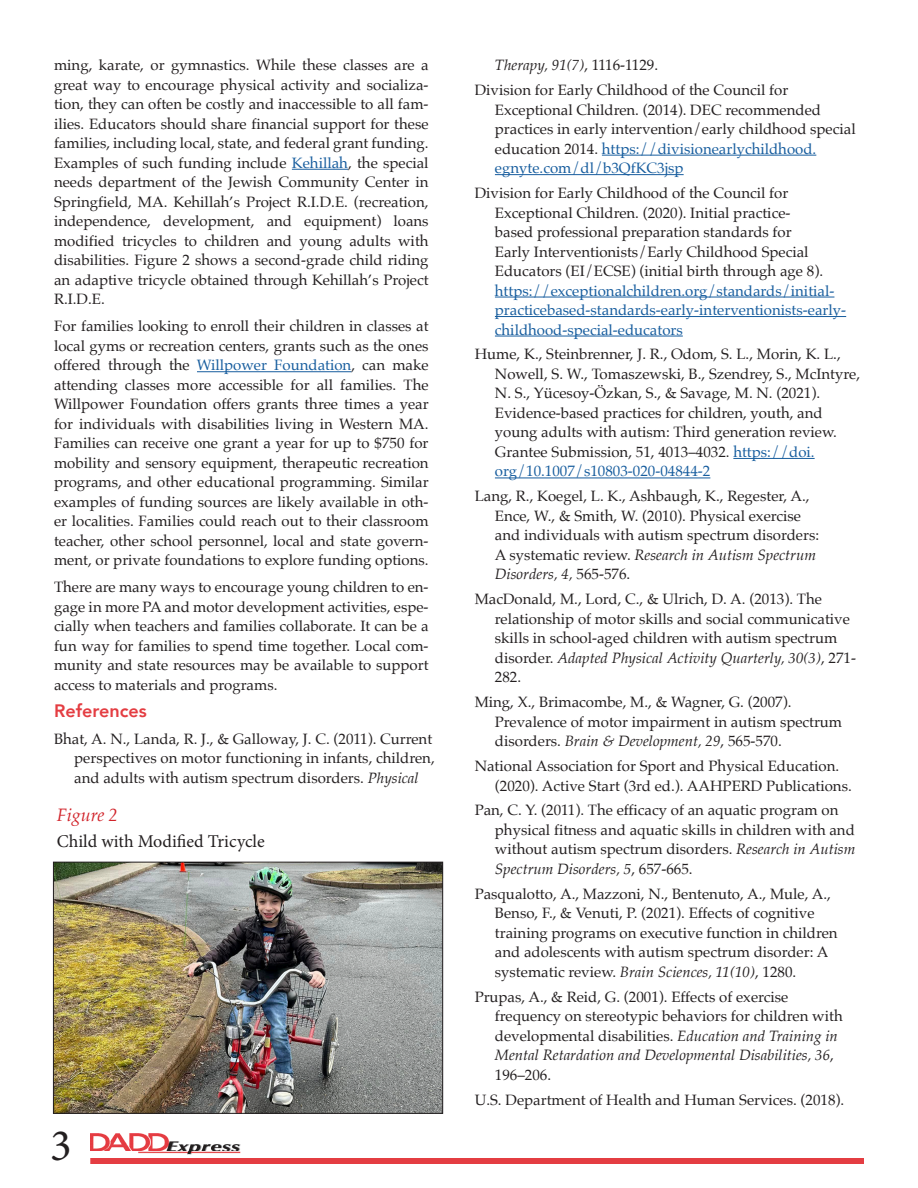
<style>
.page{position:relative;width:918px;height:1188px;background:#fff}
.page>*{position:absolute;margin:0;border:0;box-sizing:border-box;transform-origin:0 0}
.t1{font:45px "Minion Pro";color:#231f20}
.t2{font:18px "Minion Pro";color:#231f20}
.t3{font:800 18px "Avenir";color:#e43d42}
.t4{font:italic 18px "Palatino";color:#d1232a}
.references{font:15px/19.5px "Palatino";color:#231f20}
.body_text{font:15px/19.5px "Palatino";color:#231f20;text-align:justify}
.references-2{font:italic 15px "Palatino";color:#231f20}
.s1{color:#175d9e}
.s2{font-style:italic}
.s3{font-style:normal}
</style>
<div class="page">
<div style="left:90px;top:1158px;width:774px;height:6px;background:#e43d42"></div>
<img style="left:90px;top:1134px;width:150px;height:21px">
<img style="left:55px;top:864px;width:386px;height:248px">
<div style="left:53px;top:862px;width:390px;height:252px;border:1px solid #231f20"></div>
<hr style="left:292px;top:169px;width:56px;height:1px;background:#175d9e">
<hr style="left:197px;top:371px;width:154px;height:1px;background:#175d9e">
<hr style="left:602px;top:155px;width:214px;height:1px;background:#175d9e">
<hr style="left:495px;top:174px;width:189px;height:1px;background:#175d9e">
<hr style="left:495px;top:297px;width:339px;height:1px;background:#175d9e">
<hr style="left:495px;top:316px;width:351px;height:1px;background:#175d9e">
<hr style="left:495px;top:336px;width:188px;height:1px;background:#175d9e">
<hr style="left:733px;top:458px;width:82px;height:1px;background:#175d9e">
<hr style="left:495px;top:477px;width:215px;height:1px;background:#175d9e">
<p class="body_text" style="left:54px;top:55px;width:376px">ming, karate, or gymnastics. While these classes are a great way to encourage physical activity and socializa&shy;tion, they can often be costly and inaccessible to all fam&shy;ilies. Educators should share financial support for these families, including local, state, and federal grant funding.<br>Examples of such funding include <span class="s1">Kehillah</span>, the special needs department of the Jewish Community Center in Springfield, MA. Kehillah’s Project R.I.D.E. (recreation, independence, development, and equipment) loans modified tricycles to children and young adults with disabilities. Figure 2 shows a second-grade child riding an adaptive tricycle obtained through Kehillah’s Project R.I.D.E.</p>
<p class="body_text" style="left:54px;top:316px;width:376px">For families looking to enroll their children in classes at local gyms or recreation centers, grants such as the ones offered through the <span class="s1">Willpower Foundation</span>, can make attending classes more accessible for all families. The Willpower Foundation offers grants three times a year for individuals with disabilities living in Western MA.<br>Families can receive one grant a year for up to $750 for mobility and sensory equipment, therapeutic recreation programs, and other educational programming. Similar examples of funding sources are likely available in oth&shy;er localities. Families could reach out to their classroom teacher, other school personnel, local and state govern&shy;ment, or private foundations to explore funding options.</p>
<p class="body_text" style="left:54px;top:577px;width:376px">There are many ways to encourage young children to en&shy;gage in more PA and motor development activities, espe&shy;cially when teachers and families collaborate. It can be a fun way for families to spend time together. Local com&shy;munity and state resources may be available to support access to materials and programs.</p>
<h3 class="t3" style="left:54px;top:696px;width:94px">References</h3>
<p class="references" style="left:74px;top:729px;width:362px;text-indent:-20px">Bhat, A. N., Landa, R. J., &amp; Galloway, J. C. (2011). Current perspectives on motor functioning in infants, children, and adults with autism spectrum disorders. <span class="s2">Physical</span></p>
<p class="t4" style="left:57px;top:800px;width:63px">Figure 2</p>
<p class="t2" style="left:57px;top:829px;width:210px">Child with Modified Tricycle</p>
<h1 class="t1" style="left:50px;top:1115px;width:23px">3</h1>
<p class="references-2" style="left:495px;top:52px;width:165px">Therapy, 91(7)<span class="s3">, 1116-1129.</span></p>
<p class="references" style="left:495px;top:80px;width:362px;text-indent:-20px">Division for Early Childhood of the Council for Exceptional Children. (2014). DEC recommended practices in early intervention/early childhood special education 2014. <span class="s1">https://divisionearlychildhood. egnyte.com/dl/b3QfKC3jsp</span></p>
<p class="references" style="left:495px;top:183px;width:353px;text-indent:-20px">Division for Early Childhood of the Council for Exceptional Children. (2020). Initial practice-<br>based professional preparation standards for<br>Early Interventionists/Early Childhood Special Educators (EI/ECSE) (initial birth through age 8). <span class="s1">https://exceptionalchildren.org/standards/initial&shy;practicebased-standards-early-interventionists-early&shy;childhood-special-educators</span></p>
<p class="references" style="left:495px;top:344px;width:367px;text-indent:-20px">Hume, K., Steinbrenner, J. R., Odom, S. L., Morin, K. L., Nowell, S. W., Tomaszewski, B., Szendrey, S., McIntyre, N. S., Yücesoy-Özkan, S., &amp; Savage, M. N. (2021).<br>Evidence-based practices for children, youth, and young adults with autism: Third generation review.<br>Grantee Submission, 51, 4013–4032. <span class="s1">https://doi. org/10.1007/s10803-020-04844-2</span></p>
<p class="references" style="left:495px;top:486px;width:326px;text-indent:-20px">Lang, R., Koegel, L. K., Ashbaugh, K., Regester, A., Ence, W., &amp; Smith, W. (2010). Physical exercise and individuals with autism spectrum disorders:<br>A systematic review. <span class="s2">Research in Autism Spectrum Disorders, 4,</span> 565-576.</p>
<p class="references" style="left:495px;top:589px;width:363px;text-indent:-20px">MacDonald, M., Lord, C., &amp; Ulrich, D. A. (2013). The relationship of motor skills and social communicative skills in school-aged children with autism spectrum disorder. <span class="s2">Adapted Physical Activity Quarterly, 30(3)</span>, 271- 282.</p>
<p class="references" style="left:495px;top:692px;width:349px;text-indent:-20px">Ming, X., Brimacombe, M., &amp; Wagner, G. (2007).<br>Prevalence of motor impairment in autism spectrum disorders. <span class="s2">Brain &amp; Development, 29</span>, 565-570.</p>
<p class="references" style="left:495px;top:756px;width:358px;text-indent:-20px">National Association for Sport and Physical Education. (2020). Active Start (3rd ed.). AAHPERD Publications.</p>
<p class="references" style="left:495px;top:800px;width:362px;text-indent:-20px">Pan, C. Y. (2011). The efficacy of an aquatic program on physical fitness and aquatic skills in children with and without autism spectrum disorders. <span class="s2">Research in Autism Spectrum Disorders, 5</span>, 657-665.</p>
<p class="references" style="left:495px;top:884px;width:344px;text-indent:-20px">Pasqualotto, A., Mazzoni, N., Bentenuto, A., Mule, A., Benso, F., &amp; Venuti, P. (2021). Effects of cognitive training programs on executive function in children and adolescents with autism spectrum disorder: A systematic review. <span class="s2">Brain Sciences, 11(10)</span>, 1280.</p>
<p class="references" style="left:495px;top:987px;width:349px;text-indent:-20px">Prupas, A., &amp; Reid, G. (2001). Effects of exercise frequency on stereotypic behaviors for children with developmental disabilities. <span class="s2">Education and Training in Mental Retardation and Developmental Disabilities, 36</span>, 196–206.</p>
<p class="references" style="left:475px;top:1090px;width:371px">U.S. Department of Health and Human Services. (2018).</p>
</div>
